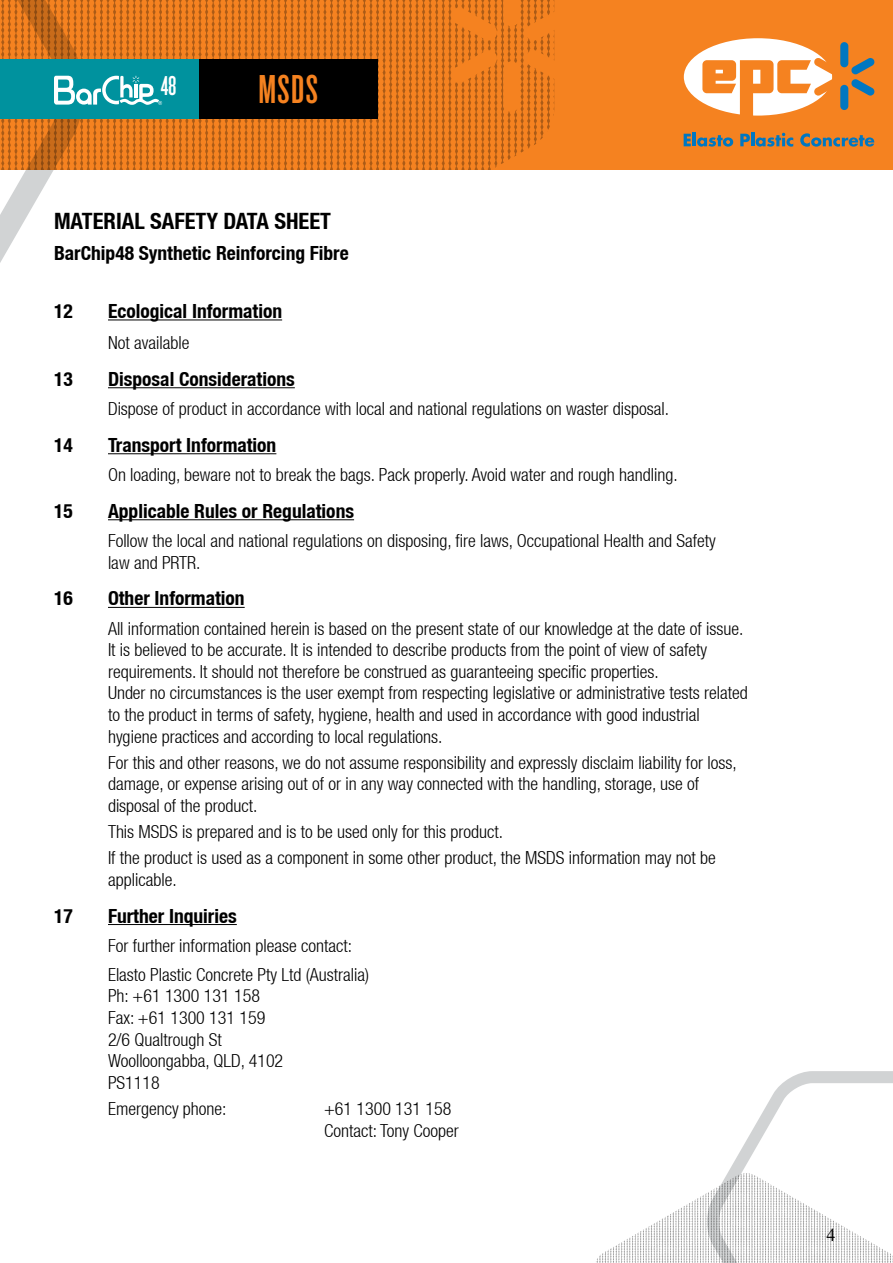
<style>
.page{position:relative;width:893px;height:1263px;background:#fff}
.page>*{position:absolute;margin:0;border:0;box-sizing:border-box;transform-origin:0 0}
.t1{font:42px "Knockout HTF47 Bantamweight";color:#f58220}
.t2{font:28.35px "Knockout HTF47 Bantamweight";color:#fff}
.t3{font:700 condensed 22.5px "Helvetica Neue LT";color:#000}
.t4{font:700 condensed 19.5px "Helvetica Neue LT";color:#000}
.t5{font:300 condensed 18px/21.6px "Helvetica Neue LT";color:#000}
.t6{font:18px "Times New Roman";color:#000}
</style>
<div class="page">
<img style="left:596px;top:1193px;width:110px;height:70px">
<div style="left:0;top:0;width:893px;height:170px;background:#f58220"></div>
<img style="left:165px;top:0;width:389px;height:170px">
<svg style="left:450px;top:0;width:105px;height:112px"></svg>
<div style="left:0;top:59px;width:377px;height:60px;background:#00929e"></div>
<div style="left:199px;top:59px;width:178px;height:60px;background:#000"></div>
<svg style="left:0;top:0;width:162px;height:389px"></svg>
<svg style="left:706px;top:1071px;width:187px;height:192px"></svg>
<hr style="left:108px;top:319px;width:174px;height:1px;background:#000">
<hr style="left:108px;top:387px;width:187px;height:1px;background:#000">
<hr style="left:108px;top:453px;width:168px;height:1px;background:#000">
<hr style="left:108px;top:519px;width:246px;height:1px;background:#000">
<hr style="left:108px;top:607px;width:137px;height:1px;background:#000">
<hr style="left:108px;top:924px;width:129px;height:1px;background:#000">
<div style="left:684px;top:38px;width:148px;height:78px;background:#fff;border-radius:50%"></div>
<svg style="left:684px;top:134px;width:7px;height:12px"></svg>
<hr style="left:693px;top:132px;width:3px;height:14px;background:#0077c1">
<svg style="left:697px;top:135px;width:36px;height:12px"></svg>
<svg style="left:740px;top:134px;width:10px;height:12px"></svg>
<hr style="left:751px;top:132px;width:3px;height:14px;background:#0077c1">
<svg style="left:756px;top:133px;width:37px;height:14px"></svg>
<svg style="left:800px;top:133px;width:74px;height:14px"></svg>
<svg style="left:702px;top:42px;width:173px;height:74px"></svg>
<h2 class="t2" style="left:161px;top:71px;width:17px">48</h2>
<h1 class="t1" style="left:258px;top:68px;width:61px">MSDS</h1>
<p class="t3" style="left:54px;top:208px;width:279px">MATERIAL SAFETY DATA SHEET</p>
<p class="t4" style="left:54px;top:241px;width:296px">BarChip48 Synthetic Reinforcing Fibre</p>
<p class="t4" style="left:54px;top:299px;width:20px">12</p>
<p class="t4" style="left:108px;top:299px;width:176px">Ecological Information</p>
<p class="t5" style="left:108px;top:332px;width:83px">Not available</p>
<p class="t4" style="left:54px;top:367px;width:20px">13</p>
<p class="t4" style="left:108px;top:367px;width:188px">Disposal Considerations</p>
<p class="t5" style="left:108px;top:398px;width:562px">Dispose of product in accordance with local and national regulations on waster disposal.</p>
<p class="t4" style="left:54px;top:433px;width:20px">14</p>
<p class="t4" style="left:108px;top:433px;width:170px">Transport Information</p>
<p class="t5" style="left:108px;top:464px;width:571px">On loading, beware not to break the bags. Pack properly. Avoid water and rough handling.</p>
<p class="t4" style="left:54px;top:499px;width:20px">15</p>
<p class="t4" style="left:108px;top:499px;width:248px">Applicable Rules or Regulations</p>
<p class="t5" style="left:108px;top:530px;width:609px">Follow the local and national regulations on disposing, fire laws, Occupational Health and Safety law and PRTR.</p>
<p class="t4" style="left:54px;top:587px;width:20px">16</p>
<p class="t4" style="left:108px;top:587px;width:138px">Other Information</p>
<p class="t5" style="left:108px;top:617px;width:641px">All information contained herein is based on the present state of our knowledge at the date of issue.<br>It is believed to be accurate. It is intended to describe products from the point of view of safety requirements. It should not therefore be construed as guaranteeing specific properties.<br>Under no circumstances is the user exempt from respecting legislative or administrative tests related to the product in terms of safety, hygiene, health and used in accordance with good industrial hygiene practices and according to local regulations.</p>
<p class="t5" style="left:108px;top:751px;width:630px">For this and other reasons, we do not assume responsibility and expressly disclaim liability for loss, damage, or expense arising out of or in any way connected with the handling, storage, use of disposal of the product.</p>
<p class="t5" style="left:108px;top:818px;width:609px;line-height:26.1px">This MSDS is prepared and is to be used only for this product.<br>If the product is used as a component in some other product, the MSDS information may not be</p>
<p class="t5" style="left:108px;top:868px;width:70px">applicable.</p>
<p class="t4" style="left:54px;top:904px;width:20px">17</p>
<p class="t4" style="left:108px;top:904px;width:130px">Further Inquiries</p>
<p class="t5" style="left:108px;top:931px;width:263px;line-height:29.1px">For further information please contact:<br>Elasto Plastic Concrete Pty Ltd (Australia)</p>
<p class="t5" style="left:108px;top:985px;width:177px">Ph: +61 1300 131 158<br>Fax: +61 1300 131 159<br>2/6 Qualtrough St<br>Woolloongabba, QLD, 4102<br>PS1118</p>
<p class="t5" style="left:108px;top:1097px;width:120px">Emergency phone:</p>
<p class="t5" style="left:324px;top:1097px;width:136px">+61 1300 131 158<br>Contact: Tony Cooper</p>
<p class="t6" style="left:826px;top:1222px;width:10px">4</p>
</div>
